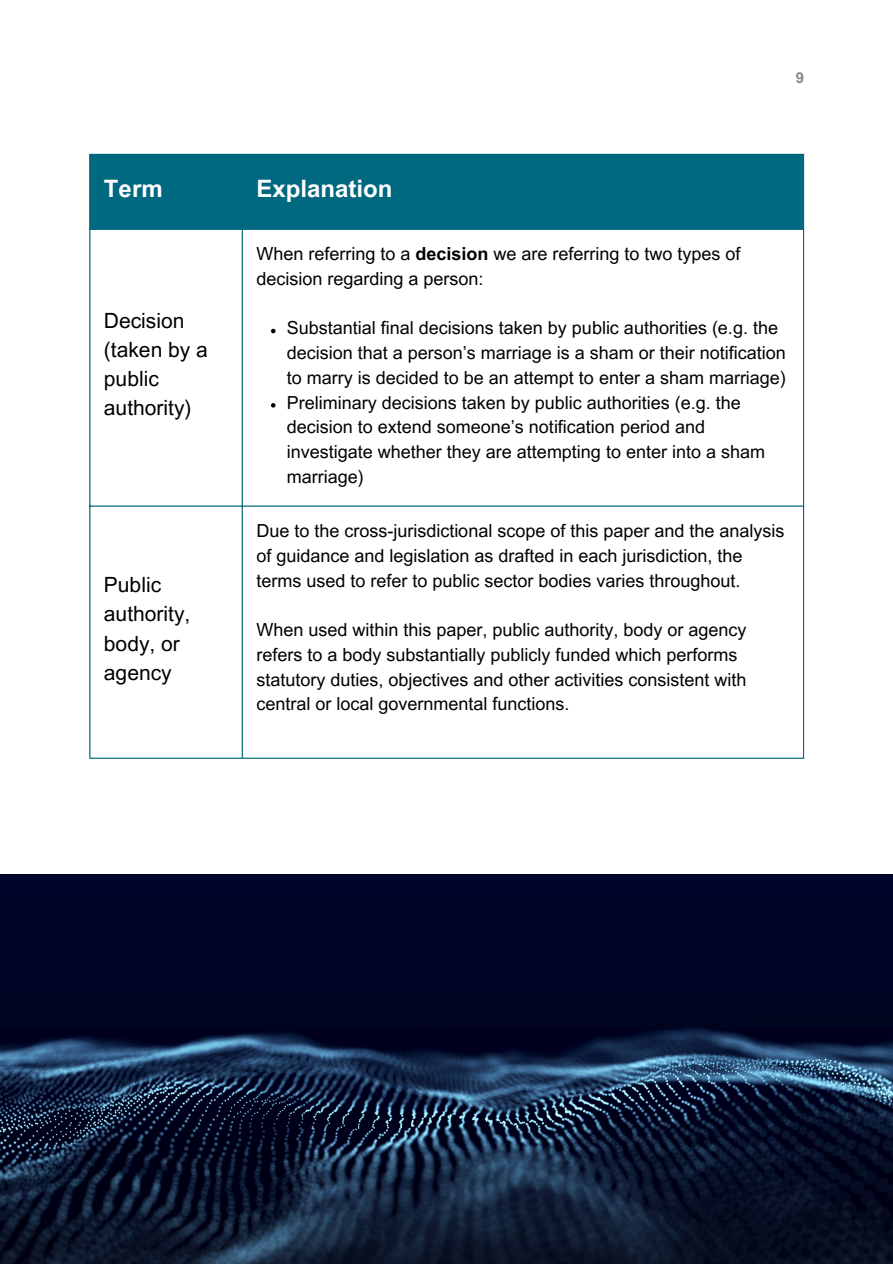
<style>
.page{position:relative;width:893px;height:1264px;background:#fff}
.page>*{position:absolute;margin:0;border:0;box-sizing:border-box;transform-origin:0 0}
.t1{font:700 24px "Arial MT Pro";color:#fff}
.t2{font:21px/29.2px "Arial MT Pro";color:#000}
.t3{font:18px/24.8px "Arial MT Pro";color:#000}
.t4{font:700 15px "Arial MT Pro";color:#878787}
.s1{font-weight:700}
</style>
<div class="page">
<div style="left:90px;top:155px;width:712px;height:74px;background:#006980"></div>
<svg style="left:271px;top:329px;width:4px;height:4px"></svg>
<svg style="left:271px;top:403px;width:4px;height:4px"></svg>
<hr style="left:89px;top:155px;width:1px;height:602px;background:#006980">
<hr style="left:242px;top:155px;width:1px;height:602px;background:#006980">
<hr style="left:802px;top:155px;width:2px;height:602px;background:#006980">
<hr style="left:89px;top:154px;width:715px;height:1px;background:#006980">
<hr style="left:89px;top:229px;width:715px;height:1px;background:#006980">
<hr style="left:89px;top:505px;width:715px;height:1px;background:#006980">
<hr style="left:89px;top:757px;width:715px;height:1px;background:#006980">
<img style="left:0;top:874px;width:892px;height:389px">
<p class="t4" style="left:795px;top:72px;width:10px">9</p>
<p class="t1" style="left:104px;top:179px;width:60px">Term</p>
<p class="t1" style="left:256px;top:179px;width:138px">Explanation</p>
<p class="t2" style="left:104px;top:308px;width:82px">Decision</p>
<p class="t2" style="left:104px;top:337px;width:105px">(taken by a public authority)</p>
<p class="t2" style="left:104px;top:573px;width:88px">Public authority, body, or agency</p>
<p class="t3" style="left:256px;top:244px;width:485px">When referring to a <span class="s1">decision</span> we are referring to two types of decision regarding a person:</p>
<p class="t3" style="left:287px;top:318px;width:500px">Substantial final decisions taken by public authorities (e.g. the decision that a person’s marriage is a sham or their notification to marry is decided to be an attempt to enter a sham marriage)</p>
<p class="t3" style="left:287px;top:392px;width:479px">Preliminary decisions taken by public authorities (e.g. the decision to extend someone’s notification period and investigate whether they are attempting to enter into a sham marriage)</p>
<p class="t3" style="left:256px;top:520px;width:529px">Due to the cross-jurisdictional scope of this paper and the analysis of guidance and legislation as drafted in each jurisdiction, the terms used to refer to public sector bodies varies throughout.</p>
<p class="t3" style="left:256px;top:619px;width:491px">When used within this paper, public authority, body or agency refers to a body substantially publicly funded which performs statutory duties, objectives and other activities consistent with central or local governmental functions.</p>
</div>
